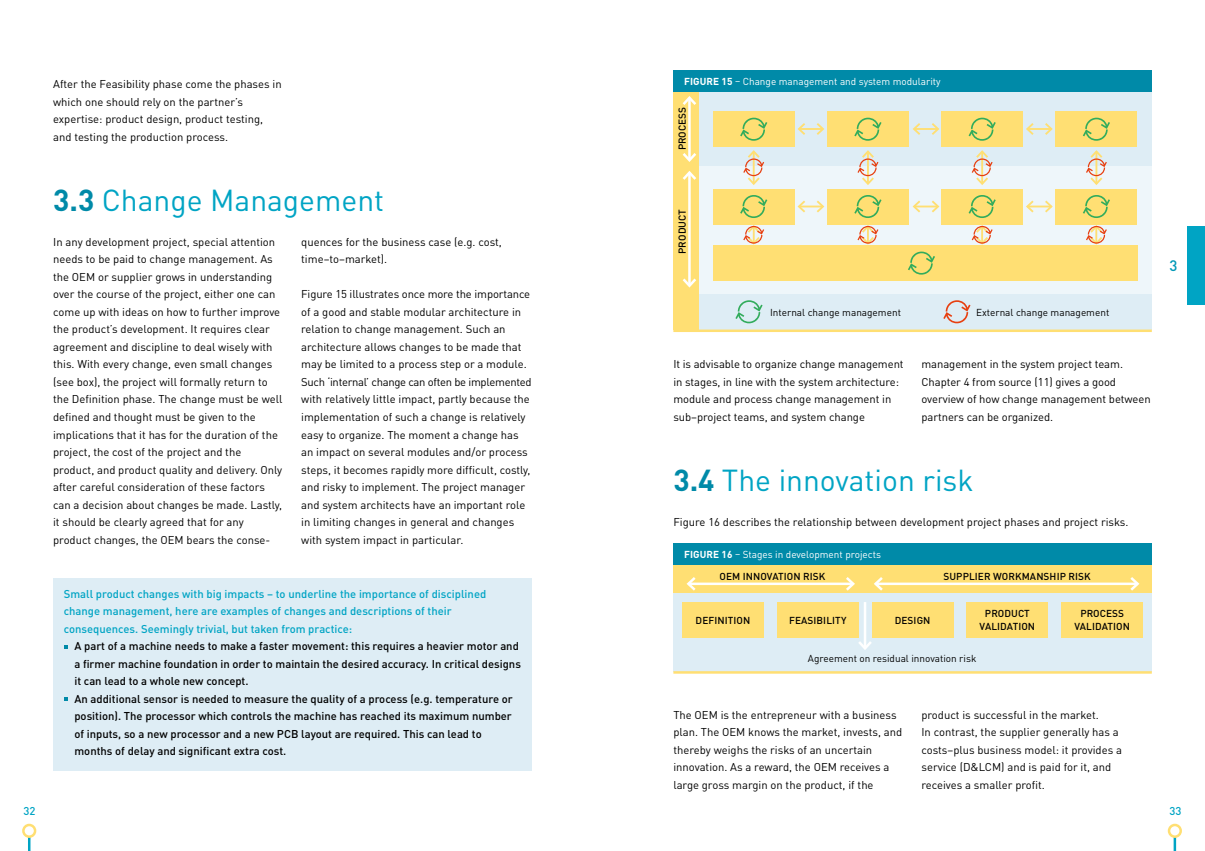
<style>
.page{position:relative;width:1205px;height:851px;background:#fff}
.page>*{position:absolute;margin:0;border:0;box-sizing:border-box;transform-origin:0 0}
.t1{font:30px "DIN Pro";color:#00a4c4}
.t2{font:500 15px "DIN Pro";color:#0098b6}
.t3{font:11.25px/17.5px "DIN Pro";color:#000}
.t4{font:500 11.25px/17.5px "DIN Pro";color:#000}
.t5{font:500 11.25px/17.5px "DIN Pro";color:#00a4c4}
.t6{font:500 10px/12.5px "DIN Pro";letter-spacing:.01em;color:#000;text-align:center}
.t7{font:10px "DIN Pro";color:#000}
.t8{font:10px "DIN Pro";color:#fff}
.s1{font-weight:700;color:#008aa8}
.s2{font-weight:700}
</style>
<div class="page">
<svg style="left:28px;top:837px;width:2px;height:13px"></svg>
<div style="left:22px;top:823px;width:14px;height:14px;border:2px solid #ffdf73;border-radius:50%"></div>
<hr style="left:1173px;top:836px;width:3px;height:14px;background:#00a4c4">
<div style="left:1168px;top:823px;width:14px;height:14px;border:2px solid #ffdf73;border-radius:50%"></div>
<div style="left:1187px;top:227px;width:18px;height:78px;background:#00a4c4"></div>
<div style="left:53px;top:578px;width:478px;height:193px;background:#deedf5"></div>
<svg style="left:64px;top:697px;width:3px;height:4px"></svg>
<div style="left:698px;top:92px;width:454px;height:74px;background:#deedf5"></div>
<div style="left:713px;top:111px;width:81px;height:36px;background:#ffdf73"></div>
<div style="left:1055px;top:111px;width:82px;height:36px;background:#ffdf73"></div>
<div style="left:941px;top:111px;width:82px;height:36px;background:#ffdf73"></div>
<div style="left:827px;top:111px;width:81px;height:36px;background:#ffdf73"></div>
<div style="left:698px;top:166px;width:454px;height:128px;background:#eef6fa"></div>
<div style="left:698px;top:294px;width:454px;height:35px;background:#deedf5"></div>
<div style="left:673px;top:71px;width:479px;height:21px;background:#008aa8"></div>
<div style="left:673px;top:92px;width:25px;height:237px;background:#ffdf73"></div>
<hr style="left:688px;top:98px;width:3px;height:62px;background:#fff">
<svg style="left:682px;top:94px;width:17px;height:14px"></svg>
<hr style="left:688px;top:172px;width:3px;height:114px;background:#fff">
<svg style="left:682px;top:276px;width:17px;height:13px"></svg>
<svg style="left:682px;top:150px;width:17px;height:32px"></svg>
<div style="left:713px;top:189px;width:81px;height:35px;background:#ffdf73"></div>
<div style="left:713px;top:245px;width:424px;height:36px;background:#ffdf73"></div>
<div style="left:1055px;top:189px;width:82px;height:35px;background:#ffdf73"></div>
<div style="left:941px;top:189px;width:82px;height:35px;background:#ffdf73"></div>
<div style="left:827px;top:189px;width:81px;height:35px;background:#ffdf73"></div>
<hr style="left:799px;top:128px;width:24px;height:2px;background:#ffdf73">
<svg style="left:797px;top:123px;width:8px;height:12px"></svg>
<svg style="left:816px;top:123px;width:8px;height:12px"></svg>
<hr style="left:799px;top:205px;width:24px;height:2px;background:#ffdf73">
<svg style="left:797px;top:200px;width:10px;height:13px"></svg>
<svg style="left:814px;top:200px;width:11px;height:13px"></svg>
<hr style="left:914px;top:128px;width:24px;height:2px;background:#ffdf73">
<svg style="left:913px;top:123px;width:8px;height:12px"></svg>
<svg style="left:932px;top:123px;width:8px;height:12px"></svg>
<hr style="left:914px;top:205px;width:24px;height:2px;background:#ffdf73">
<svg style="left:912px;top:200px;width:10px;height:13px"></svg>
<svg style="left:930px;top:200px;width:10px;height:13px"></svg>
<hr style="left:1027px;top:128px;width:24px;height:2px;background:#ffdf73">
<svg style="left:1026px;top:123px;width:8px;height:12px"></svg>
<svg style="left:1045px;top:123px;width:8px;height:12px"></svg>
<hr style="left:1027px;top:205px;width:24px;height:2px;background:#ffdf73">
<svg style="left:1026px;top:200px;width:9px;height:13px"></svg>
<svg style="left:1043px;top:200px;width:10px;height:13px"></svg>
<hr style="left:673px;top:329px;width:479px;height:3px;background:#ffdf73">
<svg style="left:743px;top:150px;width:21px;height:35px"></svg>
<svg style="left:857px;top:150px;width:21px;height:35px"></svg>
<svg style="left:971px;top:150px;width:21px;height:35px"></svg>
<svg style="left:1086px;top:150px;width:21px;height:35px"></svg>
<svg style="left:740px;top:118px;width:27px;height:23px"></svg>
<svg style="left:740px;top:195px;width:27px;height:50px"></svg>
<svg style="left:854px;top:118px;width:27px;height:23px"></svg>
<svg style="left:854px;top:195px;width:27px;height:50px"></svg>
<svg style="left:908px;top:251px;width:27px;height:23px"></svg>
<svg style="left:735px;top:300px;width:27px;height:23px"></svg>
<svg style="left:943px;top:300px;width:27px;height:23px"></svg>
<svg style="left:968px;top:118px;width:28px;height:23px"></svg>
<svg style="left:968px;top:195px;width:28px;height:50px"></svg>
<svg style="left:1083px;top:118px;width:27px;height:23px"></svg>
<svg style="left:1083px;top:195px;width:27px;height:50px"></svg>
<div style="left:673px;top:593px;width:479px;height:78px;background:#deedf5"></div>
<div style="left:682px;top:602px;width:82px;height:35px;background:#ffdf73"></div>
<div style="left:1061px;top:602px;width:82px;height:35px;background:#ffdf73"></div>
<div style="left:966px;top:602px;width:82px;height:35px;background:#ffdf73"></div>
<div style="left:872px;top:602px;width:81px;height:35px;background:#ffdf73"></div>
<div style="left:777px;top:602px;width:81px;height:35px;background:#ffdf73"></div>
<div style="left:673px;top:564px;width:479px;height:29px;background:#ffdf73"></div>
<hr style="left:688px;top:582px;width:165px;height:3px;background:#fff">
<svg style="left:686px;top:577px;width:12px;height:14px"></svg>
<svg style="left:843px;top:577px;width:12px;height:14px"></svg>
<hr style="left:864px;top:602px;width:2px;height:46px;background:#fff">
<svg style="left:858px;top:641px;width:14px;height:9px"></svg>
<hr style="left:875px;top:582px;width:262px;height:3px;background:#fff">
<svg style="left:874px;top:577px;width:11px;height:14px"></svg>
<svg style="left:1127px;top:577px;width:13px;height:14px"></svg>
<div style="left:673px;top:543px;width:479px;height:21px;background:#008aa8"></div>
<hr style="left:673px;top:671px;width:479px;height:2px;background:#ffdf73">
<p class="t3" style="left:53px;top:74px;width:230px">After the Feasibility phase come the phases in which one should rely on the partner’s expertise: product design, product testing, and testing the production process.</p>
<h1 class="t1" style="left:53px;top:176px;width:333px"><span class="s1">3.3</span> Change Management</h1>
<p class="t3" style="left:53px;top:232px;width:231px">In any development project, special attention needs to be paid to change management. As the OEM or supplier grows in understanding over the course of the project, either one can come up with ideas on how to further improve the product’s development. It requires clear agreement and discipline to deal wisely with this. With every change, even small changes (see box), the project will formally return to the Definition phase. The change must be well defined and thought must be given to the implications that it has for the duration of the project, the cost of the project and the product, and product quality and delivery. Only after careful consideration of these factors can a decision about changes be made. Lastly, it should be clearly agreed that for any product changes, the OEM bears the conse-</p>
<p class="t3" style="left:301px;top:232px;width:202px">quences for the business case (e.g. cost, time–to–market).</p>
<p class="t3" style="left:301px;top:284px;width:232px">Figure 15 illustrates once more the importance of a good and stable modular architecture in relation to change management. Such an architecture allows changes to be made that may be limited to a process step or a module.<br>Such ‘internal’ change can often be implemented with relatively little impact, partly because the implementation of such a change is relatively easy to organize. The moment a change has an impact on several modules and/or process steps, it becomes rapidly more difficult, costly, and risky to implement. The project manager and system architects have an important role in limiting changes in general and changes with system impact in particular.</p>
<p class="t5" style="left:64px;top:583px;width:424px">Small product changes with big impacts – to underline the importance of disciplined change management, here are examples of changes and descriptions of their consequences. Seemingly trivial, but taken from practice:</p>
<p class="t4" style="left:74px;top:636px;width:448px">A part of a machine needs to make a faster movement: this requires a heavier motor and a firmer machine foundation in order to maintain the desired accuracy. In critical designs it can lead to a whole new concept.<br>An additional sensor is needed to measure the quality of a process (e.g. temperature or position). The processor which controls the machine has reached its maximum number of inputs, so a new processor and a new PCB layout are required. This can lead to months of delay and significant extra cost.</p>
<p class="t8" style="left:684px;top:74px;width:258px"><span class="s2">FIGURE 15</span> – Change management and system modularity</p>
<p class="t6" style="left:675px;top:150px;width:45px;rotate:-90deg">PROCESS</p>
<p class="t6" style="left:675px;top:254px;width:46px;rotate:-90deg">PRODUCT</p>
<p class="t7" style="left:770px;top:304px;width:132px">Internal change management</p>
<p class="t7" style="left:976px;top:304px;width:135px">External change management</p>
<p class="t3" style="left:673px;top:354px;width:232px">It is advisable to organize change management in stages, in line with the system architecture: module and process change management in sub–project teams, and system change</p>
<p class="t3" style="left:921px;top:354px;width:231px">management in the system project team.<br>Chapter 4 from source (11) gives a good overview of how change management between partners can be organized.</p>
<h1 class="t1" style="left:673px;top:456px;width:302px"><span class="s1">3.4</span> The innovation risk</h1>
<p class="t3" style="left:673px;top:512px;width:457px">Figure 16 describes the relationship between development project phases and project risks.</p>
<p class="t8" style="left:684px;top:546px;width:198px"><span class="s2">FIGURE 16</span> – Stages in development projects</p>
<p class="t6" style="left:719px;top:568px;width:107px">OEM INNOVATION RISK</p>
<p class="t6" style="left:943px;top:568px;width:149px">SUPPLIER WORKMANSHIP RISK</p>
<p class="t6" style="left:695px;top:612px;width:56px">DEFINITION</p>
<p class="t6" style="left:1074px;top:606px;width:57px">PROCESS<br>VALIDATION</p>
<p class="t6" style="left:979px;top:606px;width:57px">PRODUCT<br>VALIDATION</p>
<p class="t6" style="left:789px;top:612px;width:59px">FEASIBILITY</p>
<p class="t6" style="left:895px;top:612px;width:37px">DESIGN</p>
<p class="t7" style="left:808px;top:650px;width:170px">Agreement on residual innovation risk</p>
<p class="t3" style="left:673px;top:704px;width:230px">The OEM is the entrepreneur with a business plan. The OEM knows the market, invests, and thereby weighs the risks of an uncertain innovation. As a reward, the OEM receives a large gross margin on the product, if the</p>
<p class="t3" style="left:921px;top:704px;width:202px">product is successful in the market.<br>In contrast, the supplier generally has a costs–plus business model: it provides a service (D&amp;LCM) and is paid for it, and receives a smaller profit.</p>
<h2 class="t2" style="left:1169px;top:254px;width:9px">3</h2>
<p class="t5" style="left:23px;top:800px;width:13px">32</p>
<p class="t5" style="left:1169px;top:800px;width:13px">33</p>
</div>
